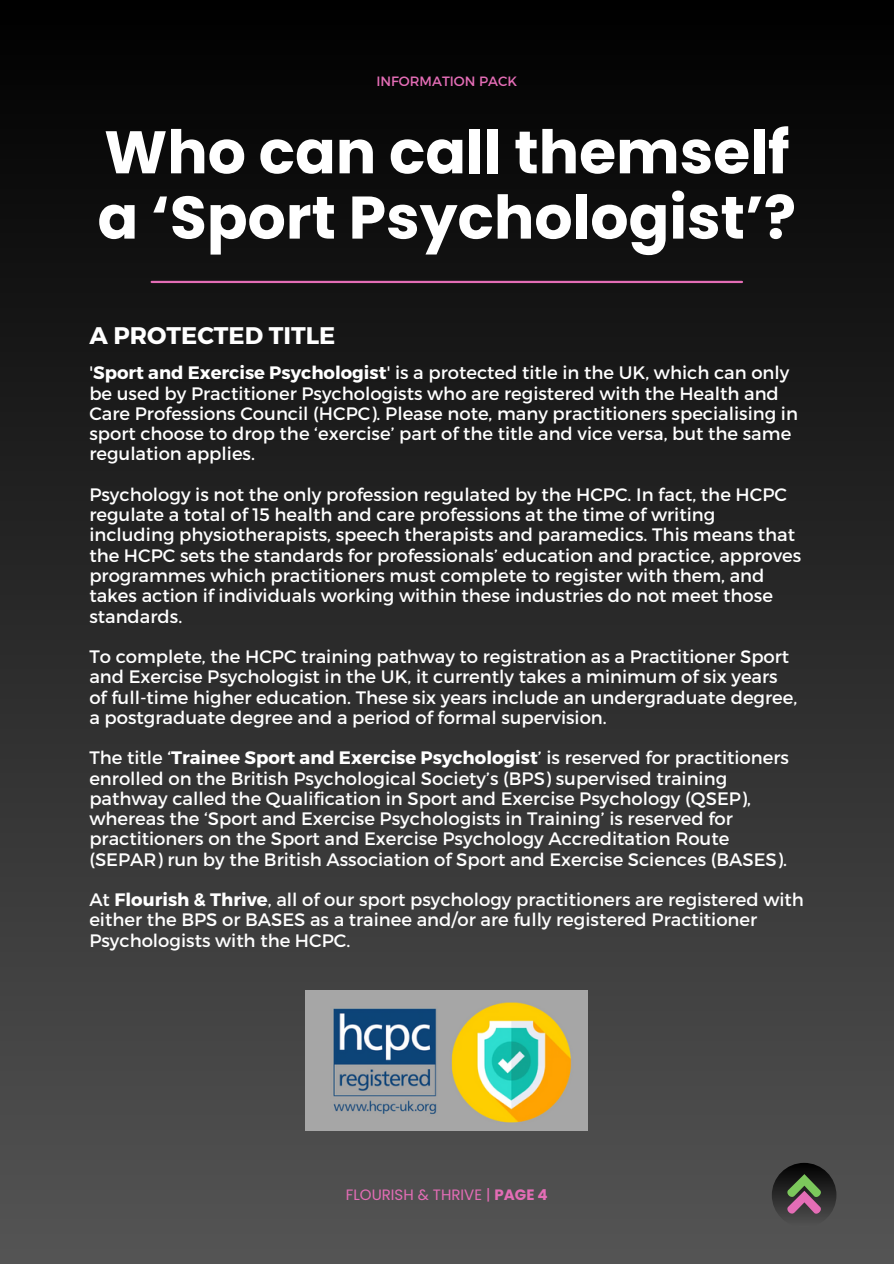
<style>
.page{position:relative;width:894px;height:1264px;background:#fff}
.page>*{position:absolute;margin:0;border:0;box-sizing:border-box;transform-origin:0 0}
.t1{font:700 60px/65.2px "Poppins";color:#fff}
.t2{font:700 24px "Montserrat";color:#fff}
.t3{font:18px/20.2px "Montserrat";color:#fff}
.t4{font:15px "Poppins";color:#e46db6}
.t5{font:13.5px "Montserrat";color:#e46db6}
.s1{font-weight:700}
</style>
<div class="page">
<div style="left:0;top:0;width:893px;height:1263px;background:linear-gradient(to bottom,#000,#545454)"></div>
<img style="left:305px;top:990px;width:282px;height:140px">
<hr style="left:152px;top:281px;width:589px;height:2px;background:#e46db6">
<svg style="left:771px;top:1162px;width:65px;height:65px;background:#2a2a2a"></svg>
<svg style="left:784px;top:1174px;width:38px;height:42px;background:#635a52"></svg>
<p class="t5" style="left:376px;top:73px;width:142px">INFORMATION PACK</p>
<h3 class="t1" style="left:97px;top:120px;width:699px">Who can call themself a ‘Sport Psychologist’?</h3>
<h3 class="t2" style="left:89px;top:320px;width:247px">A PROTECTED TITLE</h3>
<p class="t3" style="left:89px;top:362px;width:710px">'<span class="s1">Sport and Exercise Psychologist</span>' is a protected title in the UK, which can only be used by Practitioner Psychologists who are registered with the Health and Care Professions Council (HCPC). Please note, many practitioners specialising in sport choose to drop the ‘exercise’ part of the title and vice versa, but the same regulation applies.</p>
<h1 class="t3" style="left:89px;top:483px;width:713px">Psychology is not the only profession regulated by the HCPC. In fact, the HCPC regulate a total of 15 health and care professions at the time of writing including physiotherapists, speech therapists and paramedics. This means that the HCPC sets the standards for professionals’ education and practice, approves programmes which practitioners must complete to register with them, and takes action if individuals working within these industries do not meet those standards.</h1>
<h2 class="t3" style="left:89px;top:645px;width:709px">To complete, the HCPC training pathway to registration as a Practitioner Sport and Exercise Psychologist in the UK, it currently takes a minimum of six years of full-time higher education. These six years include an undergraduate degree, a postgraduate degree and a period of formal supervision.</h2>
<h3 class="t3" style="left:89px;top:747px;width:701px">The title ‘<span class="s1">Trainee Sport and Exercise Psychologist</span>’ is reserved for practitioners enrolled on the British Psychological Society’s (BPS) supervised training pathway called the Qualification in Sport and Exercise Psychology (QSEP), whereas the ‘Sport and Exercise Psychologists in Training’ is reserved for practitioners on the Sport and Exercise Psychology Accreditation Route (SEPAR) run by the British Association of Sport and Exercise Sciences (BASES).</h3>
<h3 class="t3" style="left:89px;top:888px;width:716px">At <span class="s1">Flourish &amp; Thrive</span>, all of our sport psychology practitioners are registered with either the BPS or BASES as a trainee and/or are fully registered Practitioner<br>Psychologists with the HCPC.</h3>
<p class="t4" style="left:346px;top:1183px;width:203px">FLOURISH &amp; THRIVE | <span class="s1">PAGE 4</span></p>
</div>
